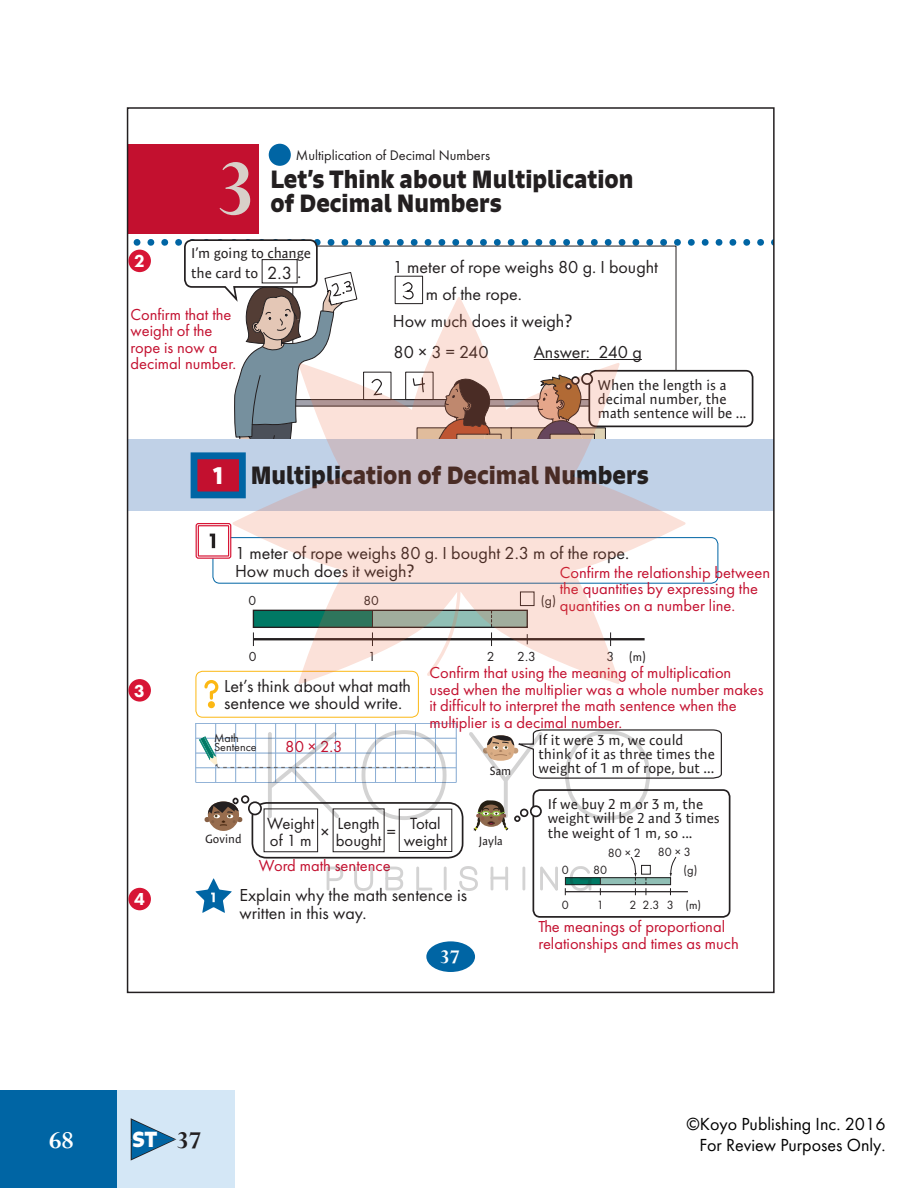
<style>
.page{position:relative;width:918px;height:1188px;background:#fff}
.page>*{position:absolute;margin:0;border:0;box-sizing:border-box;transform-origin:0 0}
.t1{font:700 86.4px "Perpetua";color:#d8d0c9}
.t2{font:700 27px "Perpetua";color:#fff}
.t3{font:700 24px/24px "Signo";color:#231f20}
.t4{font:700 21.6px "Perpetua";color:#fff}
.t5{font:700 21px "Signo";color:#fff}
.t6{font:18px/18px "Futura PT";color:#231f20}
.t7{font:18px/21.6px "Futura PT";color:#000;text-align:right}
.t8{font:800 18px "Futura PT";color:#fff}
.t9{font:16.8px/16.8px "Futura PT";color:#231f20}
.t10{font:16.5px/16.5px "Futura PT";color:#c3102f}
.t11{font:14.4px/14.4px "Expo Sans Pro";color:#231f20}
.t12{font:14.4px "Futura PT";color:#231f20}
.t13{font:13.65px "Futura PT";color:#231f20}
.t14{font:12.3px "Futura PT";color:#231f20}
.t15{font:12px "Expo Sans Pro";color:#231f20}
.t16{font:12px/9.1px "Futura PT";color:#231f20}
.s1{font-family:"Futura PT";font-size:18.3px}
.s2{font-family:"Expo Sans Pro"}
.s3{color:#fff}
.s4{font-family:"Perpetua";font-size:27px;color:#231f20}
</style>
<div class="page">
<div style="left:0;top:1091px;width:118px;height:97px;background:#0065a4"></div>
<div style="left:118px;top:1091px;width:117px;height:97px;background:#d4e7f6"></div>
<svg style="left:131px;top:1118px;width:45px;height:43px"></svg>
<div style="left:128px;top:144px;width:131px;height:90px;background:#c3102f"></div>
<div style="left:269px;top:144px;width:22px;height:22px;background:#0065a4;border-radius:50%"></div>
<div style="left:426px;top:941px;width:49px;height:31px;background:#0065a4;border-radius:50%"></div>
<div style="left:196px;top:671px;width:223px;height:47px;border:1px solid #fcb814;border-radius:7px"></div>
<svg style="left:204px;top:680px;width:14px;height:28px"></svg>
<div style="left:208px;top:701px;width:7px;height:7px;border:1px solid #fcb814;border-radius:50%"></div>
<div style="left:533px;top:789px;width:197px;height:129px;border:2px solid #231f20;border-radius:7px"></div>
<div style="left:641px;top:865px;width:10px;height:9px;border:1px solid #231f20"></div>
<div style="left:565px;top:878px;width:35px;height:7px;background:#007964"></div>
<div style="left:600px;top:878px;width:71px;height:7px;background:#90bfb5"></div>
<div style="left:565px;top:877px;width:106px;height:8px;border:1px solid #231f20"></div>
<hr style="left:565px;top:891px;width:123px;height:1px;background:#231f20">
<svg style="left:600px;top:878px;width:1px;height:17px"></svg>
<svg style="left:646px;top:878px;width:1px;height:17px"></svg>
<svg style="left:630px;top:857px;width:7px;height:38px"></svg>
<svg style="left:670px;top:856px;width:7px;height:21px"></svg>
<div style="left:128px;top:440px;width:646px;height:71px;background:#c0d1e7"></div>
<div style="left:194px;top:456px;width:48px;height:39px;background:#c3102f"></div>
<div style="left:191px;top:452px;width:55px;height:46px;border:7px solid #0065a4"></div>
<div style="left:196px;top:523px;width:35px;height:36px;border:1px solid #d71535;border-radius:2px"></div>
<div style="left:198px;top:525px;width:31px;height:32px;border:1px solid #d71535"></div>
<svg style="left:210px;top:534px;width:5px;height:14px"></svg>
<svg style="left:196px;top:878px;width:36px;height:35px"></svg>
<div style="left:252px;top:802px;width:211px;height:57px;border:2px solid #231f20;border-radius:14px"></div>
<div style="left:264px;top:808px;width:54px;height:44px;border:1px solid #231f20"></div>
<div style="left:333px;top:808px;width:52px;height:44px;border:1px solid #231f20"></div>
<div style="left:399px;top:809px;width:53px;height:43px;border:1px solid #231f20"></div>
<svg style="left:130px;top:239px;width:642px;height:220px"></svg>
<div style="left:262px;top:259px;width:35px;height:24px;border:1px solid #231f20"></div>
<hr style="left:196px;top:723px;width:1px;height:59px;background:#8baed4">
<hr style="left:335px;top:723px;width:1px;height:59px;background:#8baed4">
<hr style="left:295px;top:723px;width:1px;height:59px;background:#8baed4">
<hr style="left:275px;top:723px;width:1px;height:59px;background:#8baed4">
<hr style="left:255px;top:723px;width:1px;height:59px;background:#8baed4">
<hr style="left:235px;top:723px;width:1px;height:59px;background:#8baed4">
<hr style="left:215px;top:723px;width:1px;height:59px;background:#8baed4">
<hr style="left:355px;top:723px;width:1px;height:59px;background:#8baed4">
<hr style="left:196px;top:723px;width:260px;height:1px;background:#8baed4">
<hr style="left:196px;top:738px;width:260px;height:1px;background:#8baed4">
<hr style="left:196px;top:753px;width:260px;height:1px;background:#8baed4">
<hr style="left:196px;top:768px;width:260px;height:1px;background:#8baed4">
<hr style="left:196px;top:782px;width:260px;height:1px;background:#8baed4">
<hr style="left:315px;top:723px;width:1px;height:59px;background:#8baed4">
<hr style="left:456px;top:723px;width:1px;height:59px;background:#8baed4">
<hr style="left:415px;top:723px;width:1px;height:59px;background:#8baed4">
<hr style="left:375px;top:723px;width:1px;height:59px;background:#8baed4">
<hr style="left:435px;top:723px;width:1px;height:59px;background:#8baed4">
<hr style="left:395px;top:723px;width:1px;height:59px;background:#8baed4">
<div style="left:128px;top:250px;width:23px;height:22px;background:#d71535;border-radius:50%"></div>
<div style="left:128px;top:679px;width:23px;height:23px;background:#d71535;border-radius:50%"></div>
<div style="left:128px;top:888px;width:23px;height:22px;background:#d71535;border-radius:50%"></div>
<svg style="left:199px;top:730px;width:248px;height:101px"></svg>
<svg style="left:469px;top:729px;width:254px;height:102px"></svg>
<svg style="left:327px;top:867px;width:16px;height:23px"></svg>
<svg style="left:354px;top:867px;width:19px;height:24px"></svg>
<svg style="left:385px;top:867px;width:18px;height:23px"></svg>
<svg style="left:416px;top:867px;width:16px;height:23px"></svg>
<hr style="left:444px;top:867px;width:3px;height:23px;background:#231f20">
<hr style="left:522px;top:867px;width:3px;height:23px;background:#231f20">
<svg style="left:459px;top:866px;width:19px;height:25px"></svg>
<hr style="left:491px;top:867px;width:2px;height:23px;background:#231f20">
<hr style="left:505px;top:867px;width:3px;height:23px;background:#231f20">
<svg style="left:491px;top:877px;width:17px;height:2px"></svg>
<svg style="left:540px;top:866px;width:17px;height:24px"></svg>
<hr style="left:555px;top:867px;width:3px;height:23px;background:#231f20">
<svg style="left:565px;top:866px;width:26px;height:29px"></svg>
<svg style="left:232px;top:297px;width:454px;height:387px"></svg>
<p class="t8" style="left:134px;top:250px;width:12px">2</p>
<p class="t12" style="left:296px;top:147px;width:196px">Multiplication of Decimal Numbers</p>
<h1 class="t1" style="left:216px;top:135px;width:41px">3</h1>
<h3 class="t3" style="left:270px;top:167px;width:365px">Let’s Think about Multiplication of Decimal Numbers</h3>
<p class="t11" style="left:191px;top:242px;width:121px;line-height:20.4px">I’m going to change the card to <span class="s1">2.3</span> .</p>
<p class="t6" style="left:393px;top:258px;width:267px">1 meter of rope weighs 80 g. I bought</p>
<p class="t6" style="left:426px;top:285px;width:98px">m of the rope.</p>
<p class="t10" style="left:131px;top:306px;width:107px">Confirm that the weight of the rope is now a decimal number.</p>
<p class="t6" style="left:393px;top:312px;width:181px">How much does it weigh<span class="s2">?</span></p>
<p class="t6" style="left:394px;top:343px;width:97px">80 × 3 = 240</p>
<p class="t6" style="left:534px;top:343px;width:110px">Answer: 240 g</p>
<p class="t11" style="left:598px;top:377px;width:150px">When the length is a decimal number, the math sentence will be ...</p>
<h3 class="t3" style="left:212px;top:463px;width:438px"><span class="s3">1</span> Multiplication of Decimal Numbers</h3>
<p class="t6" style="left:235px;top:544px;width:396px">1 meter of rope weighs 80 g. I bought 2.3 m of the rope.<br>How much does it weigh<span class="s2">?</span></p>
<p class="t10" style="left:560px;top:564px;width:212px">Confirm the relationship between the quantities by expressing the quantities on a number line.</p>
<p class="t13" style="left:249px;top:592px;width:9px">0</p>
<p class="t13" style="left:364px;top:592px;width:17px">80</p>
<p class="t13" style="left:541px;top:592px;width:17px">(g)</p>
<p class="t8" style="left:134px;top:679px;width:12px">3</p>
<p class="t8" style="left:134px;top:888px;width:12px">4</p>
<p class="t13" style="left:249px;top:648px;width:9px">0</p>
<p class="t13" style="left:368px;top:648px;width:9px">1</p>
<p class="t13" style="left:487px;top:648px;width:9px">2</p>
<p class="t13" style="left:517px;top:648px;width:20px">2.3</p>
<p class="t13" style="left:606px;top:648px;width:41px">3 (m)</p>
<p class="t6" style="left:224px;top:678px;width:188px;line-height:16.2px">Let’s think about what math sentence we should write.</p>
<p class="t16" style="left:214px;top:733px;width:44px">Math<br>Sentence</p>
<p class="t10" style="left:285px;top:738px;width:59px">80 × 2.3</p>
<p class="t10" style="left:429px;top:664px;width:336px">Confirm that using the meaning of multiplication used when the multiplier was a whole number makes it difficult to interpret the math sentence when the multiplier is a decimal number.</p>
<p class="t11" style="left:539px;top:732px;width:178px">If it were 3 m, we could think of it as three times the</p>
<p class="t15" style="left:490px;top:764px;width:23px">Sam</p>
<p class="t11" style="left:539px;top:761px;width:177px">weight of 1 m of rope, but ...</p>
<p class="t15" style="left:205px;top:832px;width:38px">Govind</p>
<p class="t9" style="left:267px;top:815px;width:49px">Weight of 1 m</p>
<p class="t9" style="left:336px;top:815px;width:47px">Length bought</p>
<p class="t9" style="left:404px;top:815px;width:45px;text-align:center">Total weight</p>
<p class="t6" style="left:320px;top:823px;width:10px">×</p>
<p class="t6" style="left:387px;top:823px;width:10px">=</p>
<p class="t10" style="left:259px;top:858px;width:133px">Word math sentence</p>
<p class="t6" style="left:239px;top:886px;width:229px">Explain why the math sentence is written in this way.</p>
<h3 class="t4" style="left:440px;top:943px;width:21px">37</h3>
<p class="t15" style="left:479px;top:834px;width:26px">Jayla</p>
<p class="t11" style="left:548px;top:797px;width:174px">If we buy 2 m or 3 m, the weight will be 2 and 3 times the weight of 1 m, so ...</p>
<p class="t14" style="left:608px;top:845px;width:35px">80 × 2</p>
<p class="t14" style="left:658px;top:845px;width:35px">80 × 3</p>
<p class="t14" style="left:562px;top:862px;width:9px">0</p>
<p class="t14" style="left:593px;top:862px;width:16px">80</p>
<p class="t14" style="left:684px;top:862px;width:15px">(g)</p>
<p class="t14" style="left:597px;top:897px;width:9px">1</p>
<p class="t14" style="left:630px;top:897px;width:31px">2 2.3</p>
<p class="t14" style="left:685px;top:897px;width:17px">(m)</p>
<p class="t14" style="left:562px;top:897px;width:9px">0</p>
<p class="t14" style="left:667px;top:897px;width:9px">3</p>
<p class="t10" style="left:539px;top:918px;width:202px">The meanings of proportional relationships and times as much</p>
<h2 class="t2" style="left:49px;top:1123px;width:26px">68</h2>
<p class="t5" style="left:132px;top:1126px;width:70px">ST <span class="s4">37</span></p>
<p class="t7" style="left:687px;top:1113px;width:201px">©Koyo Publishing Inc. 2016<br>For Review Purposes Only.</p>
</div>
